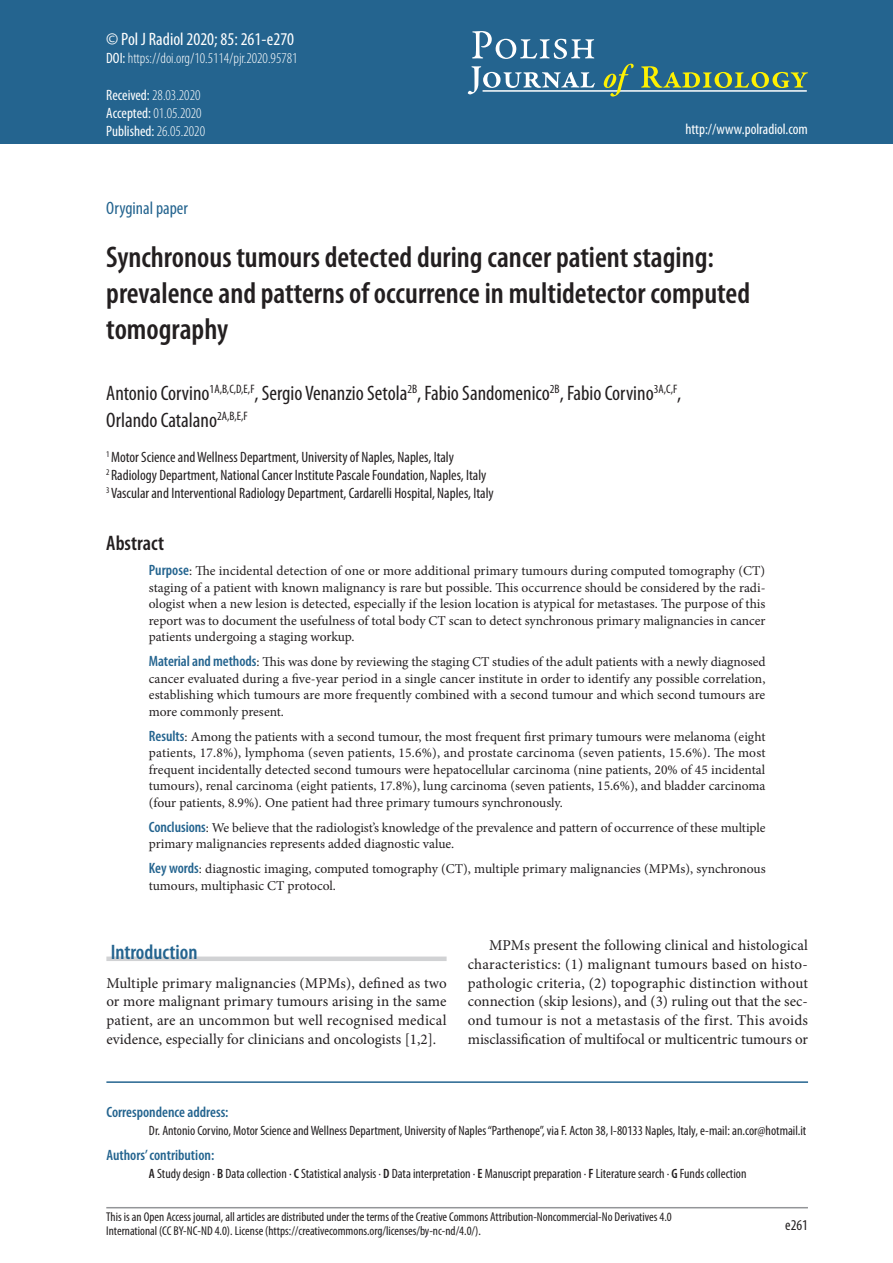
<style>
.page{position:relative;width:893px;height:1263px;background:#fff}
.page>*{position:absolute;margin:0;border:0;box-sizing:border-box;transform-origin:0 0}
.t1{font:600 condensed 30px/36px "Myriad Pro";color:#231f20}
.t2{font:condensed 21px/27px "Myriad Pro";color:#231f20}
.t3{font:600 condensed 21px "Myriad Pro";color:#24648f}
.t4{font:600 condensed 21px "Myriad Pro";color:#231f20}
.t5{font:condensed 18px "Myriad Pro";color:#fff}
.t6{font:condensed 18px "Myriad Pro";color:#24648f}
.t7{font:15px/18.8px "Minion Pro";color:#231f20;text-align:justify}
.t8{font:condensed 15px/18px "Myriad Pro";color:#231f20}
.t9{font:300 condensed 15px/18px "Myriad Pro";color:#fff}
.t10{font:600 condensed 15px "Myriad Pro";color:#24648f}
.t11{font:condensed 15px "Myriad Pro";color:#fff}
.t12{font:13.5px/16.5px "Minion Pro";letter-spacing:-.005em;color:#231f20;text-align:justify}
.t13{font:condensed 13.5px "Myriad Pro";color:#231f20}
.t14{font:condensed 12.75px/14.2px "Myriad Pro";color:#231f20}
.s1{font-weight:400}
.s2{font-family:"Myriad Pro";font-weight:600;font-stretch:condensed;font-size:15px;color:#24648f}
.s3{font-weight:600}
</style>
<div class="page">
<hr style="left:106px;top:1207px;width:702px;height:1px;background:#939598">
<div style="left:0;top:0;width:893px;height:144px;background:#24648f"></div>
<svg style="left:472px;top:31px;width:122px;height:28px"></svg>
<svg style="left:468px;top:66px;width:127px;height:28px"></svg>
<hr style="left:483px;top:90px;width:324px;height:2px;background:#fff">
<svg style="left:604px;top:64px;width:30px;height:33px"></svg>
<svg style="left:641px;top:66px;width:167px;height:22px"></svg>
<hr style="left:106px;top:1081px;width:702px;height:2px;background:#24648f">
<div style="left:106px;top:956px;width:341px;height:5px;background:#d1d2d4"></div>
<h3 class="t5" style="left:106px;top:28px;width:189px">© Pol J Radiol 2020; 85: 261-e270</h3>
<p class="t9" style="left:106px;top:48px;width:193px"><span class="s1">DOI:</span> https://doi.org/10.5114/pjr.2020.95781</p>
<p class="t9" style="left:106px;top:86px;width:100px"><span class="s1">Received:</span> 28.03.2020<br><span class="s1">Accepted:</span> 01.05.2020<br><span class="s1">Published:</span> 26.05.2020</p>
<p class="t11" style="left:685px;top:120px;width:124px">http://www.polradiol.com</p>
<h3 class="t6" style="left:106px;top:197px;width:83px">Oryginal paper</h3>
<h1 class="t1" style="left:106px;top:238px;width:645px">Synchronous tumours detected during cancer patient staging: prevalence and patterns of occurrence in multidetector computed tomography</h1>
<h2 class="t2" style="left:106px;top:379px;width:577px">Antonio Corvino<sup>1A,B,C,D,E,F</sup>, Sergio Venanzio Setola<sup>2B</sup>, Fabio Sandomenico<sup>2B</sup>, Fabio Corvino<sup>3A,C,F</sup>,<br>Orlando Catalano<sup>2A,B,E,F</sup></h2>
<p class="t8" style="left:106px;top:447px;width:389px"><sup>1</sup> Motor Science and Wellness Department, University of Naples, Naples, Italy<br><sup>2</sup> Radiology Department, National Cancer Institute Pascale Foundation, Naples, Italy<br><sup>3</sup> Vascular and Interventional Radiology Department, Cardarelli Hospital, Naples, Italy</p>
<h2 class="t4" style="left:106px;top:530px;width:59px">Abstract</h2>
<p class="t12" style="left:149px;top:563px;width:618px"><span class="s2">Purpose</span>: The incidental detection of one or more additional primary tumours during computed tomography (CT) staging of a patient with known malignancy is rare but possible. This occurrence should be considered by the radi&shy;ologist when a new lesion is detected, especially if the lesion location is atypical for metastases. The purpose of this report was to document the usefulness of total body CT scan to detect synchronous primary malignancies in cancer patients undergoing a staging workup.</p>
<p class="t12" style="left:149px;top:654px;width:618px"><span class="s2">Material and methods</span>: This was done by reviewing the staging CT studies of the adult patients with a newly diagnosed cancer evaluated during a five-year period in a single cancer institute in order to identify any possible correlation, establishing which tumours are more frequently combined with a second tumour and which second tumours are more commonly present.</p>
<p class="t12" style="left:149px;top:728px;width:618px"><span class="s2">Results</span>: Among the patients with a second tumour, the most frequent first primary tumours were melanoma (eight patients, 17.8%), lymphoma (seven patients, 15.6%), and prostate carcinoma (seven patients, 15.6%). The most frequent incidentally detected second tumours were hepatocellular carcinoma (nine patients, 20% of 45 incidental tumours), renal carcinoma (eight patients, 17.8%), lung carcinoma (seven patients, 15.6%), and bladder carcinoma (four patients, 8.9%). One patient had three primary tumours synchronously.</p>
<p class="t12" style="left:149px;top:819px;width:618px"><span class="s2">Conclusions</span>: We believe that the radiologist’s knowledge of the prevalence and pattern of occurrence of these multiple primary malignancies represents added diagnostic value.</p>
<p class="t12" style="left:149px;top:861px;width:618px"><span class="s2">Key words</span>: diagnostic imaging, computed tomography (CT), multiple primary malignancies (MPMs), synchronous tumours, multiphasic CT protocol.</p>
<h2 class="t3" style="left:111px;top:939px;width:88px">Introduction</h2>
<p class="t7" style="left:106px;top:973px;width:342px">Multiple primary malignancies (MPMs), defined as two or more malignant primary tumours arising in the same patient, are an uncommon but well recognised medical evidence, especially for clinicians and oncologists [1,2].</p>
<p class="t7" style="left:468px;top:936px;width:342px;text-indent:21px">MPMs present the following clinical and histological characteristics: (1) malignant tumours based on histo&shy;pathologic criteria, (2) topographic distinction without connection (skip lesions), and (3) ruling out that the sec&shy;ond tumour is not a metastasis of the first. This avoids misclassification of multifocal or multicentric tumours or</p>
<p class="t10" style="left:106px;top:1103px;width:124px">Correspondence address:</p>
<p class="t13" style="left:149px;top:1122px;width:659px">Dr. Antonio Corvino, Motor Science and Wellness Department, University of Naples “Parthenope”, via F. Acton 38, I-80133 Naples, Italy, e-mail: an.cor@hotmail.it</p>
<p class="t10" style="left:106px;top:1146px;width:109px">Authors’ contribution:</p>
<p class="t13" style="left:149px;top:1165px;width:599px"><span class="s3">A</span> Study design ∙ <span class="s3">B</span> Data collection ∙ <span class="s3">C</span> Statistical analysis ∙ <span class="s3">D</span> Data interpretation ∙ <span class="s3">E</span> Manuscript preparation ∙ <span class="s3">F</span> Literature search ∙ <span class="s3">G</span> Funds collection</p>
<p class="t14" style="left:106px;top:1209px;width:567px">This is an Open Access journal, all articles are distributed under the terms of the Creative Commons Attribution-Noncommercial-No Derivatives 4.0<br>International (CC BY-NC-ND 4.0). License (https://creativecommons.org/licenses/by-nc-nd/4.0/).</p>
<p class="t8" style="left:785px;top:1216px;width:24px">e261</p>
</div>
